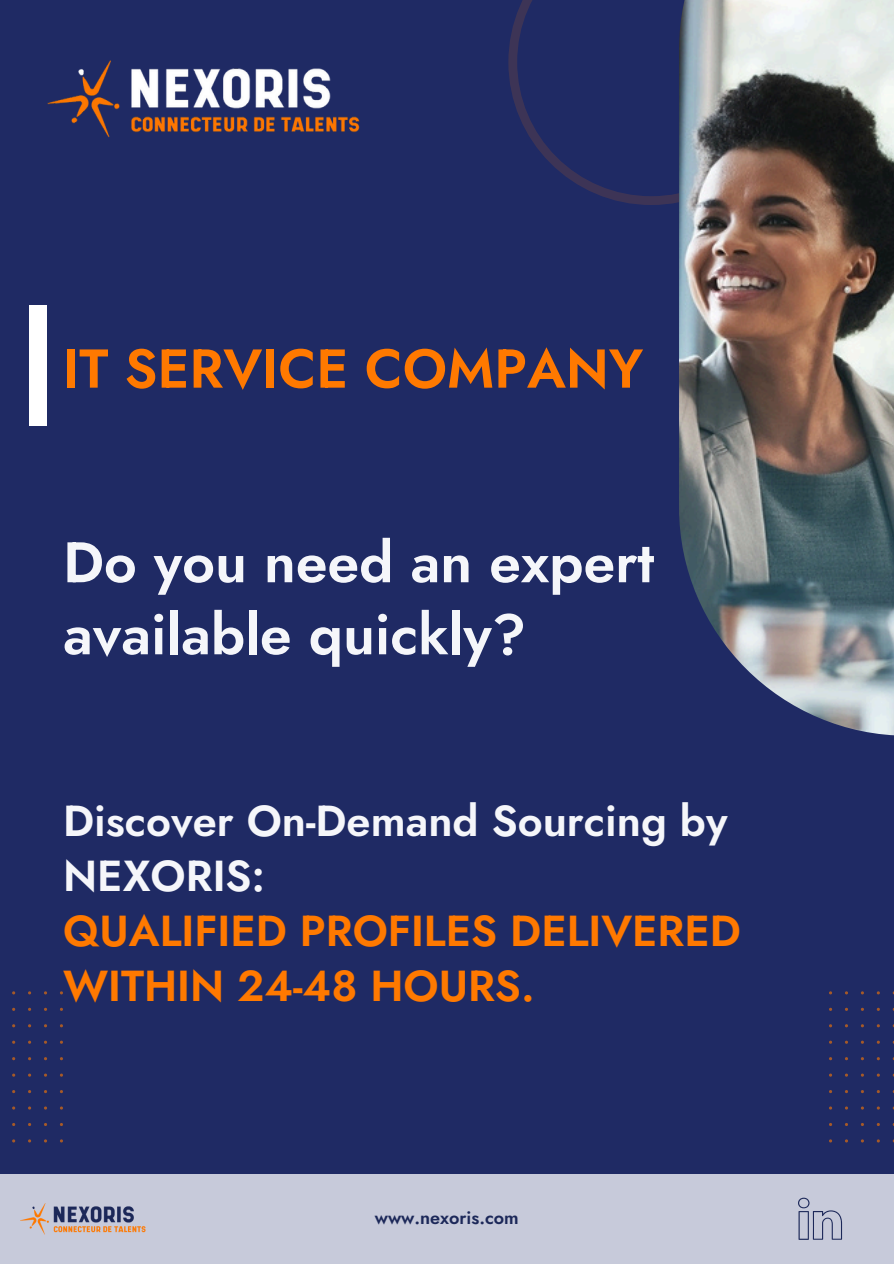
<style>
.page{position:relative;width:894px;height:1264px;background:#fff}
.page>*{position:absolute;margin:0;border:0;box-sizing:border-box;transform-origin:0 0}
.t1{font:600 57px/72px "Jost";color:#f5f6fa}
.t2{font:600 54.6px "Jost";color:#ff7900}
.t3{font:600 43.35px/55.2px "Jost";color:#ff7900}
.t4{font:600 43.35px/55.2px "Jost";color:#f5f6fa}
.t5{font:600 18px "Jost";color:#1c2859}
</style>
<div class="page">
<div style="left:0;top:0;width:893px;height:1263px;background:#1f2a64"></div>
<svg style="left:508px;top:0;width:170px;height:205px"></svg>
<img style="left:678px;top:0;width:215px;height:735px">
<svg style="left:829px;top:991px;width:64px;height:151px"></svg>
<img style="left:47px;top:60px;width:313px;height:77px">
<div style="left:0;top:1174px;width:893px;height:89px;background:#c7cada"></div>
<svg style="left:798px;top:1197px;width:43px;height:42px"></svg>
<img style="left:20px;top:1203px;width:125px;height:31px">
<div style="left:30px;top:306px;width:17px;height:120px;background:#fff"></div>
<svg style="left:12px;top:991px;width:51px;height:151px"></svg>
<p class="t2" style="left:63px;top:329px;width:581px">IT SERVICE COMPANY</p>
<h1 class="t1" style="left:63px;top:526px;width:592px">Do you need an expert available quickly?</h1>
<p class="t4" style="left:63px;top:792px;width:665px">Discover On-Demand Sourcing by<br>NEXORIS:</p>
<p class="t3" style="left:63px;top:903px;width:679px">QUALIFIED PROFILES DELIVERED<br>WITHIN 24-48 HOURS.</p>
<p class="t5" style="left:374px;top:1205px;width:145px">www.nexoris.com</p>
</div>
